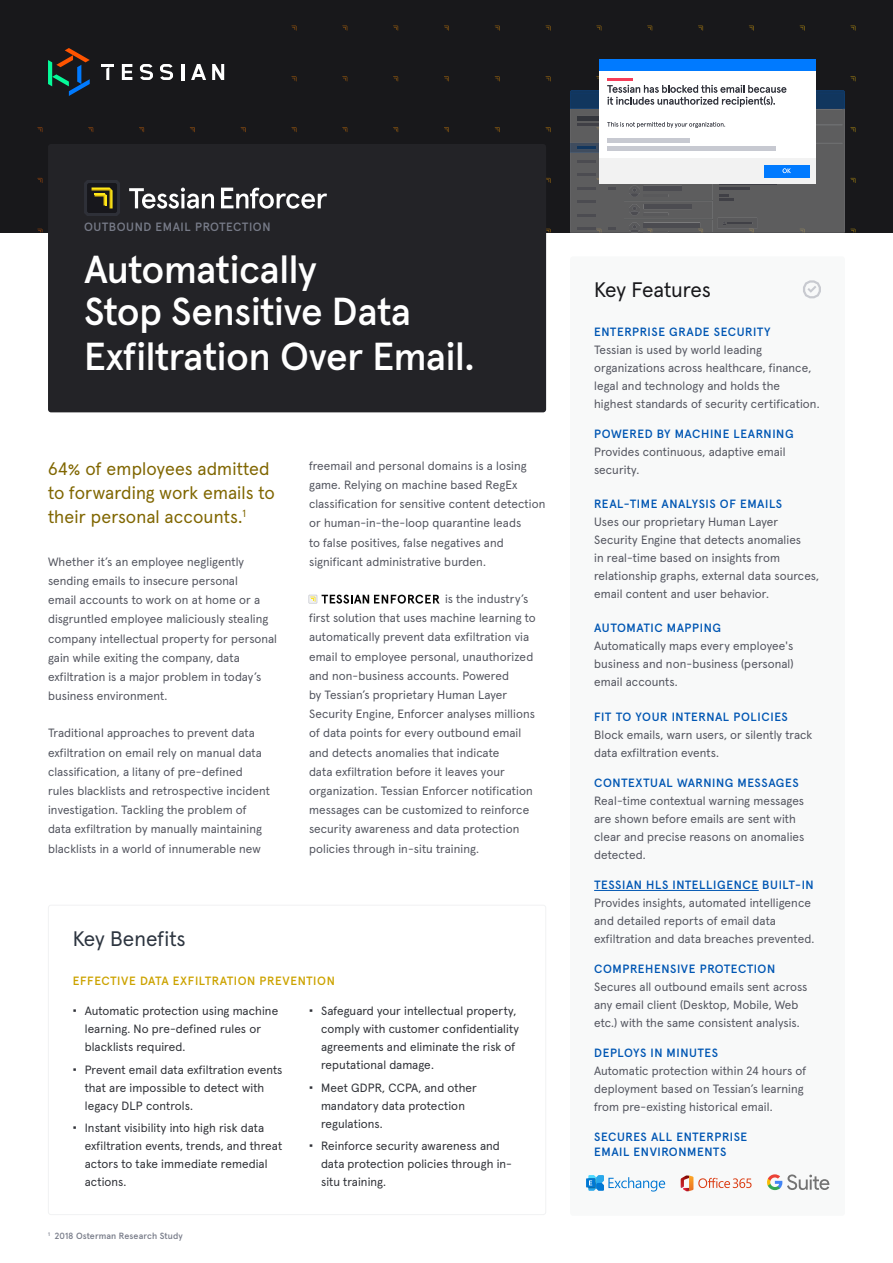
<style>
.page{position:relative;width:893px;height:1263px;background:#fff}
.page>*{position:absolute;margin:0;border:0;box-sizing:border-box;transform-origin:0 0}
.REM16-H4-Subhead-Ape{font:500 39px/43.5px "Apercu";letter-spacing:-.01em;color:#fff}
.REM16-P1-Category-Ap{font:21px "Apercu";letter-spacing:-.01em;color:#18181b}
.REM16-P1-Category-Ap-2{font:21px "Apercu";color:#2d3540}
.REM16-P2-Large-Body{font:18px/24px "Apercu";letter-spacing:.01em;color:#806600}
.REM16-P4-Small-Body{font:12px/19.2px "Apercu";letter-spacing:.01em;color:#53555f}
.REM16-P5-Caption-Ape{font:12px/18px "Apercu";letter-spacing:.005em;color:#53555f}
.t1{font:12px/18px "Apercu";letter-spacing:.005em;color:#2f3137}
.REM16-P5-Caption-Ape-2{font:500 12px/15px "Apercu";letter-spacing:.045em;color:#0056b3}
.REM16-P5-Caption-Ape-3{font:500 12px "Apercu";letter-spacing:.05em;color:#cca300}
.REM16-P5-Caption-Ape-4{font:500 12px "Apercu";letter-spacing:.045em;color:#777b88}
.REM16-P6-Label-Aperç{font:500 9px "Apercu";letter-spacing:.01em;color:#777b88}
.s1{font-weight:500;font-size:15px}
.s2{font-family:"Arial";font-weight:900}
.s3{font-weight:500;color:#0056b3}
</style>
<div class="page">
<div style="left:0;top:0;width:892px;height:232px;background:#18181b"></div>
<svg style="left:101px;top:26px;width:755px;height:55px"></svg>
<div style="left:570px;top:256px;width:274px;height:960px;background:#f8f9f9;border-radius:3px"></div>
<hr style="left:594px;top:890px;width:164px;height:1px;background:#0056b3">
<div style="left:48px;top:144px;width:498px;height:268px;background:#232327;border-radius:3px"></div>
<div style="left:48px;top:905px;width:498px;height:310px;border:1px solid #f1f2f3;border-radius:3px"></div>
<svg style="left:767px;top:1174px;width:62px;height:16px"></svg>
<div style="left:586px;top:1178px;width:9px;height:10px;background:#0078d4"></div>
<svg style="left:588px;top:1175px;width:77px;height:17px"></svg>
<svg style="left:680px;top:1176px;width:71px;height:15px"></svg>
<svg style="left:803px;top:280px;width:17px;height:18px"></svg>
<svg style="left:212px;top:64px;width:12px;height:16px"></svg>
<svg style="left:191px;top:64px;width:15px;height:16px"></svg>
<hr style="left:181px;top:64px;width:3px;height:16px;background:#fff">
<svg style="left:122px;top:64px;width:10px;height:16px"></svg>
<svg style="left:102px;top:64px;width:12px;height:16px"></svg>
<svg style="left:160px;top:64px;width:13px;height:16px"></svg>
<svg style="left:140px;top:64px;width:13px;height:16px"></svg>
<svg style="left:48px;top:48px;width:42px;height:48px"></svg>
<div style="left:599px;top:59px;width:216px;height:13px;background:#007aff"></div>
<div style="left:599px;top:72px;width:216px;height:86px;background:#fff"></div>
<hr style="left:607px;top:78px;width:26px;height:2px;background:#f53d59">
<svg style="left:570px;top:85px;width:274px;height:147px"></svg>
<svg style="left:221px;top:188px;width:106px;height:21px"></svg>
<svg style="left:129px;top:188px;width:85px;height:21px"></svg>
<svg style="left:84px;top:180px;width:36px;height:36px"></svg>
<svg style="left:308px;top:595px;width:131px;height:9px"></svg>
<p class="REM16-P5-Caption-Ape-4" style="left:84px;top:218px;width:188px">OUTBOUND EMAIL PROTECTION</p>
<p class="REM16-H4-Subhead-Ape" style="left:84px;top:244px;width:392px">Automatically<br>Stop Sensitive Data<br>Exfiltration Over Email.</p>
<p class="REM16-P2-Large-Body" style="left:48px;top:455px;width:228px">64<span class="s1">%</span> of employees admitted to forwarding work emails to their personal accounts.<sup>1</sup></p>
<p class="REM16-P4-Small-Body" style="left:48px;top:551px;width:230px">Whether it’s an employee negligently sending emails to insecure personal<br>email accounts to work on at home or a disgruntled employee maliciously stealing company intellectual property for personal gain while exiting the company, data exfiltration is a major problem in today’s business environment.</p>
<p class="REM16-P4-Small-Body" style="left:48px;top:722px;width:223px">Traditional approaches to prevent data exfiltration on email rely on manual data classification, a litany of pre-defined rules blacklists and retrospective incident investigation. Tackling the problem of data exfiltration by manually maintaining blacklists in a world of innumerable new</p>
<p class="REM16-P4-Small-Body" style="left:309px;top:455px;width:238px">freemail and personal domains is a losing game. Relying on machine based RegEx classification for sensitive content detection or human-in-the-loop quarantine leads<br>to false positives, false negatives and significant administrative burden.</p>
<p class="REM16-P4-Small-Body" style="left:309px;top:588px;width:228px;text-indent:136px">is the industry’s first solution that uses machine learning to automatically prevent data exfiltration via email to employee personal, unauthorized and non-business accounts. Powered<br>by Tessian’s proprietary Human Layer Security Engine, Enforcer analyses millions of data points for every outbound email and detects anomalies that indicate<br>data exfiltration before it leaves your organization. Tessian Enforcer notification messages can be customized to reinforce security awareness and data protection policies through in-situ training.</p>
<p class="REM16-P1-Category-Ap-2" style="left:73px;top:923px;width:114px">Key Benefits</p>
<p class="REM16-P5-Caption-Ape-3" style="left:73px;top:972px;width:263px">EFFECTIVE DATA EXFILTRATION PREVENTION</p>
<p class="t1" style="left:85px;top:1001px;width:195px;text-indent:-12px"><span class="s2">∙</span> Automatic protection using machine learning. No pre-defined rules or blacklists required.</p>
<p class="t1" style="left:85px;top:1059px;width:199px;text-indent:-12px"><span class="s2">∙</span> Prevent email data exfiltration events that are impossible to detect with legacy DLP controls.</p>
<p class="t1" style="left:85px;top:1118px;width:199px;text-indent:-12px"><span class="s2">∙</span> Instant visibility into high risk data exfiltration events, trends, and threat actors to take immediate remedial actions.</p>
<p class="t1" style="left:321px;top:1001px;width:199px;text-indent:-12px"><span class="s2">∙</span> Safeguard your intellectual property, comply with customer confidentiality agreements and eliminate the risk of reputational damage.</p>
<p class="t1" style="left:321px;top:1077px;width:157px;text-indent:-12px"><span class="s2">∙</span> Meet GDPR, CCPA, and other mandatory data protection regulations.</p>
<p class="t1" style="left:321px;top:1136px;width:192px;text-indent:-12px"><span class="s2">∙</span> Reinforce security awareness and data protection policies through in&shy;situ training.</p>
<p class="REM16-P6-Label-Aperç" style="left:48px;top:1229px;width:136px"><sup>1</sup> 2018 Osterman Research Study</p>
<p class="REM16-P1-Category-Ap" style="left:594px;top:273px;width:118px">Key Features</p>
<p class="REM16-P5-Caption-Ape" style="left:594px;top:322px;width:227px"><span class="s3">ENTERPRISE GRADE SECURITY<br></span>Tessian is used by world leading organizations across healthcare, finance, legal and technology and holds the highest standards of security certification.</p>
<p class="REM16-P5-Caption-Ape" style="left:594px;top:424px;width:201px"><span class="s3">POWERED BY MACHINE LEARNING<br></span>Provides continuous, adaptive email security.</p>
<p class="REM16-P5-Caption-Ape" style="left:594px;top:494px;width:226px"><span class="s3">REAL-TIME ANALYSIS OF EMAILS<br></span>Uses our proprietary Human Layer Security Engine that detects anomalies<br>in real-time based on insights from relationship graphs, external data sources, email content and user behavior.</p>
<p class="REM16-P5-Caption-Ape" style="left:594px;top:618px;width:201px"><span class="s3">AUTOMATIC MAPPING<br></span>Automatically maps every employee's business and non-business (personal) email accounts.</p>
<p class="REM16-P5-Caption-Ape" style="left:594px;top:706px;width:220px"><span class="s3">FIT TO YOUR INTERNAL POLICIES<br></span>Block emails, warn users, or silently track data exfiltration events.</p>
<p class="REM16-P5-Caption-Ape" style="left:594px;top:772px;width:212px"><span class="s3">CONTEXTUAL WARNING MESSAGES<br></span>Real-time contextual warning messages are shown before emails are sent with clear and precise reasons on anomalies detected.</p>
<p class="REM16-P5-Caption-Ape" style="left:594px;top:874px;width:222px"><span class="s3">TESSIAN HLS INTELLIGENCE BUILT-IN </span>Provides insights, automated intelligence and detailed reports of email data exfiltration and data breaches prevented.</p>
<p class="REM16-P5-Caption-Ape" style="left:594px;top:958px;width:215px"><span class="s3">COMPREHENSIVE PROTECTION </span>Secures all outbound emails sent across any email client (Desktop, Mobile, Web etc.) with the same consistent analysis.</p>
<p class="REM16-P5-Caption-Ape" style="left:594px;top:1042px;width:214px"><span class="s3">DEPLOYS IN MINUTES<br></span>Automatic protection within 24 hours of deployment based on Tessian’s learning from pre-existing historical email.</p>
<p class="REM16-P5-Caption-Ape-2" style="left:594px;top:1128px;width:155px">SECURES ALL ENTERPRISE<br>EMAIL ENVIRONMENTS</p>
</div>
